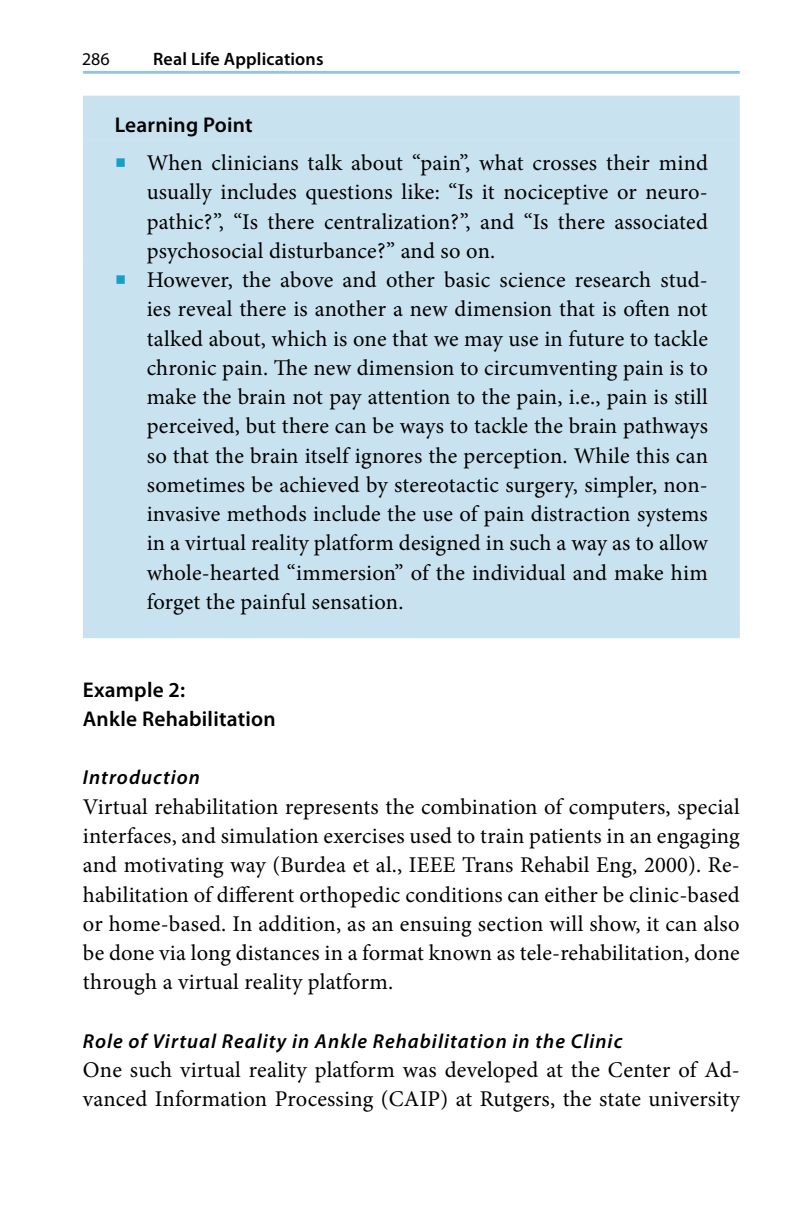
<style>
.page{position:relative;width:810px;height:1212px;background:#fff}
.page>*{position:absolute;margin:0;border:0;box-sizing:border-box;transform-origin:0 0}
.t1{font:29.25px "Minion Pro";color:#16a0c8}
.t2{font:22.5px/29.2px "Minion Pro";letter-spacing:.01em;color:#000}
.t3{font:600 21.38px/29.2px "Myriad Pro";letter-spacing:.01em;color:#000}
.t4{font:italic 600 20.25px "Myriad Pro";letter-spacing:.05em;color:#000}
.t5{font:600 18px "Myriad Pro";letter-spacing:.01em;color:#000}
.t6{font:18px "Myriad Pro";color:#000}
</style>
<div class="page">
<hr style="left:83px;top:71px;width:70px;height:3px;background:#8fc5de">
<hr style="left:153px;top:71px;width:587px;height:3px;background:#8fc5de">
<div style="left:83px;top:96px;width:657px;height:45px;background:#c9e2ef"></div>
<div style="left:83px;top:141px;width:657px;height:117px;background:#c9e2ef"></div>
<div style="left:83px;top:258px;width:657px;height:351px;background:#c9e2ef"></div>
<div style="left:83px;top:609px;width:657px;height:29px;background:#c9e2ef"></div>
<p class="t6" style="left:83px;top:47px;width:18px">286</p>
<p class="t5" style="left:153px;top:47px;width:172px">Real Life Applications</p>
<p class="t3" style="left:115px;top:110px;width:139px">Learning Point</p>
<p class="t2" style="left:147px;top:148px;width:563px">When clinicians talk about “pain”, what crosses their mind usually includes questions like: “Is it nociceptive or neuro&shy;pathic?”, “Is there centralization?”, and “Is there associated psychosocial disturbance?” and so on.<br>However, the above and other basic science research stud&shy;ies reveal there is another a new dimension that is often not talked about, which is one that we may use in future to tackle chronic pain. The new dimension to circumventing pain is to make the brain not pay attention to the pain, i.e., pain is still perceived, but there can be ways to tackle the brain pathways so that the brain itself ignores the perception. While this can sometimes be achieved by stereotactic surgery, simpler, non&shy;invasive methods include the use of pain distraction systems in a virtual reality platform designed in such a way as to allow whole-hearted “immersion” of the individual and make him forget the painful sensation.</p>
<h1 class="t1" style="left:115px;top:141px;width:13px">■</h1>
<h1 class="t1" style="left:115px;top:258px;width:13px">■</h1>
<p class="t3" style="left:83px;top:674px;width:194px">Example 2:<br>Ankle Rehabilitation</p>
<p class="t4" style="left:83px;top:765px;width:119px">Introduction</p>
<p class="t2" style="left:83px;top:792px;width:658px;text-align:justify">Virtual rehabilitation represents the combination of computers, special interfaces, and simulation exercises used to train patients in an engaging and motivating way (Burdea et al., IEEE Trans Rehabil Eng, 2000). Re&shy;habilitation of different orthopedic conditions can either be clinic-based or home-based. In addition, as an ensuing section will show, it can also be done via long distances in a format known as tele-rehabilitation, done through a virtual reality platform.</p>
<p class="t4" style="left:83px;top:1028px;width:541px">Role of Virtual Reality in Ankle Rehabilitation in the Clinic</p>
<p class="t2" style="left:83px;top:1055px;width:659px">One such virtual reality platform was developed at the Center of Ad&shy;vanced Information Processing (CAIP) at Rutgers, the state university</p>
</div>
